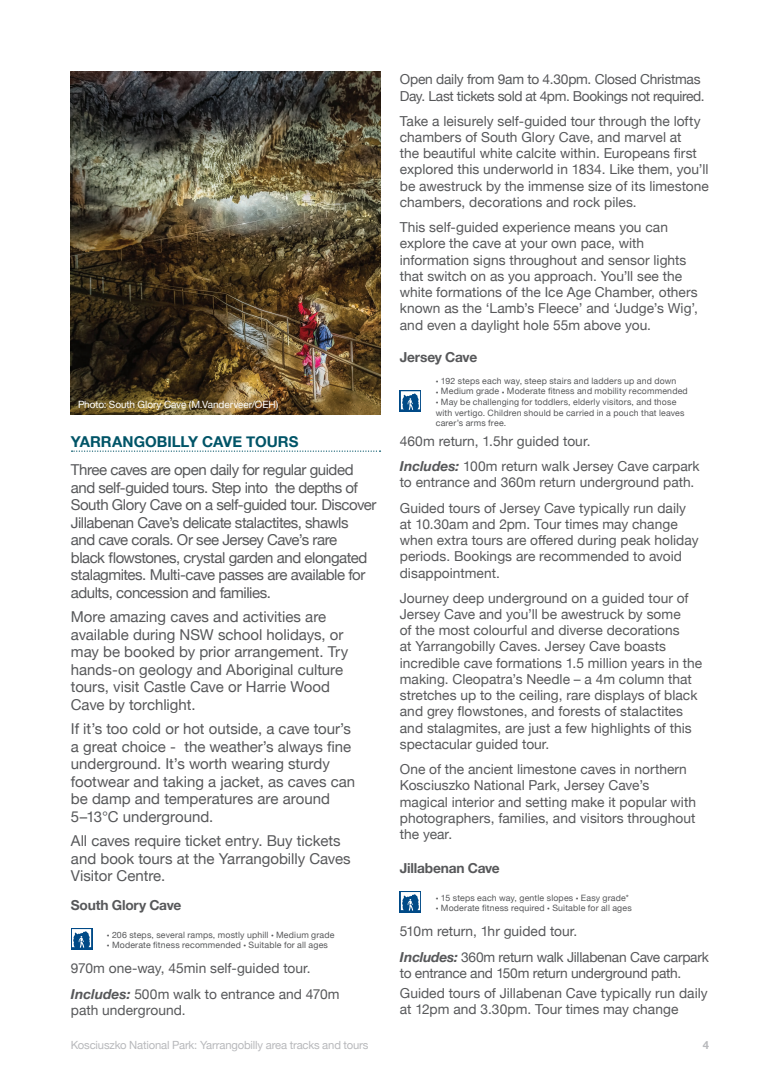
<style>
.page{position:relative;width:780px;height:1088px;background:#fff}
.page>*{position:absolute;margin:0;border:0;box-sizing:border-box;transform-origin:0 0}
.INTRO{font:15px/17.5px "Helvetica Neue";letter-spacing:-.005em;color:#57585a}
.INTRO-2{font:15px/17.5px "Helvetica Neue";letter-spacing:-.03em;color:#57585a}
.SUBHEADER_-_H3{font:700 15px "Helvetica Neue";color:#005467}
.BODY_COPY{font:13.75px/16.2px "Helvetica Neue";color:#57585a}
.BODY_COPY-2{font:13.75px/16.2px "Helvetica Neue";letter-spacing:-.025em;color:#57585a}
.BODY_COPY-3{font:13.75px/16.2px "Helvetica Neue";letter-spacing:-.02em;color:#57585a}
.BoldSecondaryHeading{font:700 13.75px "Helvetica Neue";letter-spacing:-.015em;color:#57585a}
.t1{font:11.25px "Helvetica Neue";letter-spacing:-.015em;color:#b8b9bc}
.t2{font:700 11.25px "Helvetica Neue";color:#b8b9bc}
.t3{font:10px "Helvetica Neue";letter-spacing:-.005em;color:#fff}
.BODY_COPY-4{font:8.75px/10.5px "Helvetica Neue";letter-spacing:.02em;color:#57585a}
.s1{font-size:4.38px}
.s2{font-weight:700;font-style:italic}
</style>
<div class="page">
<svg style="left:71px;top:450px;width:309px;height:2px"></svg>
<svg style="left:71px;top:928px;width:21px;height:21px"></svg>
<svg style="left:72px;top:929px;width:19px;height:19px"></svg>
<img style="left:71px;top:71px;width:309px;height:344px">
<svg style="left:400px;top:390px;width:21px;height:21px"></svg>
<svg style="left:401px;top:391px;width:19px;height:19px"></svg>
<svg style="left:400px;top:891px;width:21px;height:21px"></svg>
<svg style="left:401px;top:892px;width:19px;height:19px"></svg>
<p class="t3" style="left:78px;top:397px;width:202px">Photo: South Glory Cave (M.Vanderveer/OEH)</p>
<h3 class="SUBHEADER_-_H3" style="left:71px;top:430px;width:229px">YARRANGOBILLY CAVE TOURS</h3>
<p class="INTRO-2" style="left:71px;top:462px;width:307px">Three caves are open daily for regular guided and self-guided tours. Step into the depths of South Glory Cave on a self-guided tour. Discover Jillabenan Cave’s delicate stalactites, shawls and cave corals. Or see Jersey Cave’s rare<br>black flowstones, crystal garden and elongated stalagmites. Multi-cave passes are available for adults, concession and families.</p>
<p class="INTRO" style="left:71px;top:609px;width:279px">More amazing caves and activities are available during NSW school holidays, or may be booked by prior arrangement. Try hands-on geology and Aboriginal culture tours, visit Castle Cave or Harrie Wood Cave by torchlight.</p>
<p class="INTRO" style="left:71px;top:721px;width:286px">If it’s too cold or hot outside, a cave tour’s a great choice - the weather’s always fine underground. It’s worth wearing sturdy footwear and taking a jacket, as caves can be damp and temperatures are around 5–13°C underground.</p>
<p class="INTRO" style="left:71px;top:833px;width:281px">All caves require ticket entry. Buy tickets and book tours at the Yarrangobilly Caves<br>Visitor Centre.</p>
<h4 class="BoldSecondaryHeading" style="left:71px;top:894px;width:112px">South Glory Cave</h4>
<p class="BODY_COPY-4" style="left:107px;top:930px;width:229px"><span class="s1">●</span> 206 steps, several ramps, mostly uphill <span class="s1">●</span> Medium grade</p>
<p class="BODY_COPY-4" style="left:107px;top:940px;width:223px"><span class="s1">●</span> Moderate fitness recommended <span class="s1">●</span> Suitable for all ages</p>
<p class="BODY_COPY" style="left:71px;top:961px;width:241px">970m one-way, 45min self-guided tour.</p>
<p class="BODY_COPY" style="left:71px;top:986px;width:270px"><span class="s2">Includes:</span> 500m walk to entrance and 470m path underground.</p>
<p class="BODY_COPY-2" style="left:400px;top:72px;width:306px">Open daily from 9am to 4.30pm. Closed Christmas<br>Day. Last tickets sold at 4pm. Bookings not required.</p>
<p class="BODY_COPY" style="left:400px;top:113px;width:310px">Take a leisurely self-guided tour through the lofty chambers of South Glory Cave, and marvel at<br>the beautiful white calcite within. Europeans first explored this underworld in 1834. Like them, you’ll be awestruck by the immense size of its limestone chambers, decorations and rock piles.</p>
<p class="BODY_COPY" style="left:400px;top:220px;width:299px">This self-guided experience means you can explore the cave at your own pace, with information signs throughout and sensor lights that switch on as you approach. You’ll see the white formations of the Ice Age Chamber, others known as the ‘Lamb’s Fleece’ and ‘Judge’s Wig’, and even a daylight hole 55m above you.</p>
<h4 class="BoldSecondaryHeading" style="left:400px;top:346px;width:79px">Jersey Cave</h4>
<p class="BODY_COPY-4" style="left:436px;top:376px;width:242px"><span class="s1">●</span> 192 steps each way, steep stairs and ladders up and down</p>
<p class="BODY_COPY-4" style="left:436px;top:387px;width:253px"><span class="s1">●</span> Medium grade <span class="s1">●</span> Moderate fitness and mobility recommended</p>
<p class="BODY_COPY-4" style="left:436px;top:397px;width:250px"><span class="s1">●</span> May be challenging for toddlers, elderly visitors, and those with vertigo. Children should be carried in a pouch that leaves carer’s arms free.</p>
<p class="BODY_COPY" style="left:400px;top:434px;width:192px">460m return, 1.5hr guided tour.</p>
<p class="BODY_COPY" style="left:400px;top:459px;width:301px"><span class="s2">Includes:</span> 100m return walk Jersey Cave carpark to entrance and 360m return underground path.</p>
<p class="BODY_COPY" style="left:400px;top:500px;width:300px">Guided tours of Jersey Cave typically run daily at 10.30am and 2pm. Tour times may change when extra tours are offered during peak holiday periods. Bookings are recommended to avoid disappointment.</p>
<p class="BODY_COPY" style="left:400px;top:590px;width:304px">Journey deep underground on a guided tour of Jersey Cave and you’ll be awestruck by some<br>of the most colourful and diverse decorations<br>at Yarrangobilly Caves. Jersey Cave boasts incredible cave formations 1.5 million years in the making. Cleopatra’s Needle – a 4m column that stretches up to the ceiling, rare displays of black and grey flowstones, and forests of stalactites and stalagmites, are just a few highlights of this spectacular guided tour.</p>
<p class="BODY_COPY" style="left:400px;top:762px;width:297px">One of the ancient limestone caves in northern Kosciuszko National Park, Jersey Cave’s magical interior and setting make it popular with photographers, families, and visitors throughout the year.</p>
<h4 class="BoldSecondaryHeading" style="left:400px;top:857px;width:101px">Jillabenan Cave</h4>
<p class="BODY_COPY-4" style="left:436px;top:893px;width:195px"><span class="s1">●</span> 15 steps each way, gentle slopes <span class="s1">●</span> Easy grade*</p>
<p class="BODY_COPY-4" style="left:436px;top:903px;width:197px"><span class="s1">●</span> Moderate fitness required <span class="s1">●</span> Suitable for all ages</p>
<p class="BODY_COPY" style="left:400px;top:924px;width:179px">510m return, 1hr guided tour.</p>
<p class="BODY_COPY-3" style="left:400px;top:949px;width:311px"><span class="s2">Includes:</span> 360m return walk Jillabenan Cave carpark to entrance and 150m return underground path.</p>
<p class="BODY_COPY" style="left:400px;top:985px;width:309px">Guided tours of Jillabenan Cave typically run daily at 12pm and 3.30pm. Tour times may change</p>
<p class="t1" style="left:71px;top:1037px;width:299px">Kosciuszko National Park: Yarrangobilly area tracks and tours</p>
<p class="t2" style="left:702px;top:1036px;width:8px">4</p>
</div>
